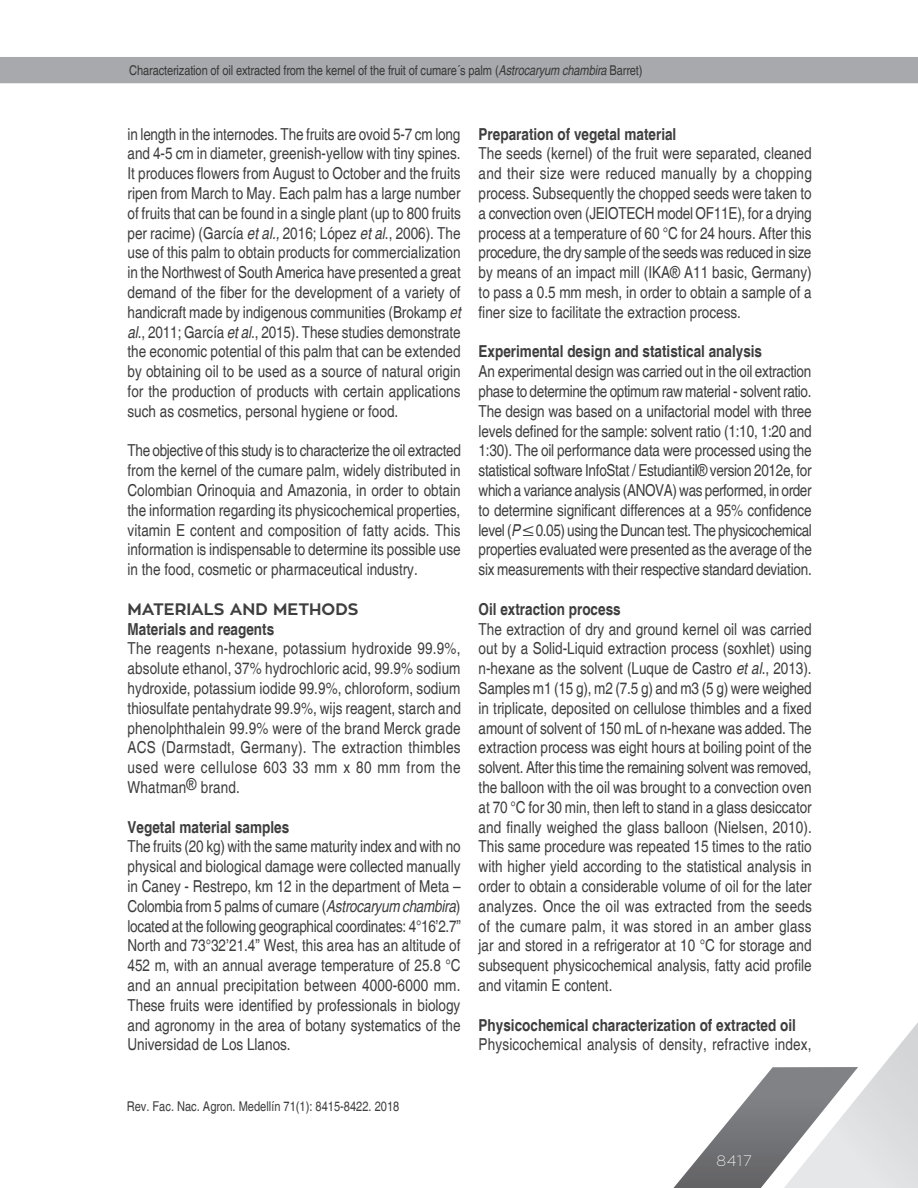
<style>
.page{position:relative;width:918px;height:1188px;background:#fff}
.page>*{position:absolute;margin:0;border:0;box-sizing:border-box;transform-origin:0 0}
.t1{font:condensed 16.5px/19.8px "Helvetica";color:#3e3e3f;text-align:justify}
.t2{font:700 condensed 16.5px "Helvetica";color:#3e3e3f}
.t3{font:700 16.5px "Zona Pro";color:#3e3e3f}
.t4{font:100 15px "Zona Pro";color:#fff}
.t5{font:condensed 13.5px "Helvetica";letter-spacing:-.01em;color:#373837}
.t6{font:condensed 13.5px "Helvetica";color:#3e3e3f}
.s1{font-style:italic}
</style>
<div class="page">
<svg style="left:673px;top:1022px;width:245px;height:166px"></svg>
<div style="left:0;top:57px;width:918px;height:26px;background:#a8a9ad"></div>
<p class="t5" style="left:129px;top:62px;width:515px">Characterization of oil extracted from the kernel of the fruit of cumare´s palm (<span class="s1">Astrocaryum chambira</span> Barret)</p>
<p class="t1" style="left:128px;top:124px;width:335px">in length in the internodes. The fruits are ovoid 5-7 cm long and 4-5 cm in diameter, greenish-yellow with tiny spines.<br>It produces flowers from August to October and the fruits ripen from March to May. Each palm has a large number of fruits that can be found in a single plant (up to 800 fruits per racime) (García <span class="s1">et al.,</span> 2016; López <span class="s1">et al</span>., 2006). The use of this palm to obtain products for commercialization in the Northwest of South America have presented a great demand of the fiber for the development of a variety of handicraft made by indigenous communities (Brokamp <span class="s1">et al</span>., 2011; García <span class="s1">et al</span>., 2015). These studies demonstrate the economic potential of this palm that can be extended by obtaining oil to be used as a source of natural origin for the production of products with certain applications such as cosmetics, personal hygiene or food.</p>
<p class="t1" style="left:128px;top:441px;width:335px">The objective of this study is to characterize the oil extracted from the kernel of the cumare palm, widely distributed in Colombian Orinoquia and Amazonia, in order to obtain the information regarding its physicochemical properties, vitamin E content and composition of fatty acids. This information is indispensable to determine its possible use in the food, cosmetic or pharmaceutical industry.</p>
<p class="t3" style="left:128px;top:598px;width:232px">MATERIALS AND METHODS</p>
<p class="t2" style="left:128px;top:619px;width:148px">Materials and reagents</p>
<p class="t1" style="left:128px;top:639px;width:335px">The reagents n-hexane, potassium hydroxide 99.9%, absolute ethanol, 37% hydrochloric acid, 99.9% sodium hydroxide, potassium iodide 99.9%, chloroform, sodium thiosulfate pentahydrate 99.9%, wijs reagent, starch and phenolphthalein 99.9% were of the brand Merck grade ACS (Darmstadt, Germany). The extraction thimbles used were cellulose 603 33 mm x 80 mm from the Whatman® brand.</p>
<p class="t2" style="left:128px;top:817px;width:163px">Vegetal material samples</p>
<p class="t1" style="left:128px;top:837px;width:335px">The fruits (20 kg) with the same maturity index and with no physical and biological damage were collected manually in Caney - Restrepo, km 12 in the department of Meta – Colombia from 5 palms of cumare (<span class="s1">Astrocaryum chambira</span>) located at the following geographical coordinates: 4°16’2.7” North and 73°32’21.4” West, this area has an altitude of 452 m, with an annual average temperature of 25.8 °C and an annual precipitation between 4000-6000 mm.<br>These fruits were identified by professionals in biology and agronomy in the area of botany systematics of the Universidad de Los Llanos.</p>
<p class="t2" style="left:479px;top:124px;width:199px">Preparation of vegetal material</p>
<p class="t1" style="left:479px;top:144px;width:335px">The seeds (kernel) of the fruit were separated, cleaned and their size were reduced manually by a chopping process. Subsequently the chopped seeds were taken to a convection oven (JEIOTECH model OF11E), for a drying process at a temperature of 60 °C for 24 hours. After this procedure, the dry sample of the seeds was reduced in size by means of an impact mill (IKA® A11 basic, Germany) to pass a 0.5 mm mesh, in order to obtain a sample of a finer size to facilitate the extraction process.</p>
<p class="t2" style="left:479px;top:342px;width:285px">Experimental design and statistical analysis</p>
<p class="t1" style="left:479px;top:362px;width:335px">An experimental design was carried out in the oil extraction phase to determine the optimum raw material - solvent ratio.<br>The design was based on a unifactorial model with three levels defined for the sample: solvent ratio (1:10, 1:20 and 1:30). The oil performance data were processed using the statistical software InfoStat / Estudiantil® version 2012e, for which a variance analysis (ANOVA) was performed, in order to determine significant differences at a 95% confidence level (<span class="s1">P</span>≤0.05) using the Duncan test. The physicochemical properties evaluated were presented as the average of the six measurements with their respective standard deviation.</p>
<p class="t2" style="left:479px;top:599px;width:144px">Oil extraction process</p>
<p class="t1" style="left:479px;top:619px;width:335px">The extraction of dry and ground kernel oil was carried out by a Solid-Liquid extraction process (soxhlet) using n-hexane as the solvent (Luque de Castro <span class="s1">et al</span>., 2013).<br>Samples m1 (15 g), m2 (7.5 g) and m3 (5 g) were weighed in triplicate, deposited on cellulose thimbles and a fixed amount of solvent of 150 mL of n-hexane was added. The extraction process was eight hours at boiling point of the solvent. After this time the remaining solvent was removed, the balloon with the oil was brought to a convection oven at 70 °C for 30 min, then left to stand in a glass desiccator and finally weighed the glass balloon (Nielsen, 2010).<br>This same procedure was repeated 15 times to the ratio with higher yield according to the statistical analysis in order to obtain a considerable volume of oil for the later analyzes. Once the oil was extracted from the seeds of the cumare palm, it was stored in an amber glass jar and stored in a refrigerator at 10 °C for storage and subsequent physicochemical analysis, fatty acid profile and vitamin E content.</p>
<p class="t2" style="left:479px;top:1015px;width:319px">Physicochemical characterization of extracted oil</p>
<p class="t1" style="left:479px;top:1035px;width:335px">Physicochemical analysis of density, refractive index,</p>
<p class="t6" style="left:127px;top:1098px;width:274px">Rev. Fac. Nac. Agron. Medellín 71(1): 8415-8422. 2018</p>
<p class="t4" style="left:716px;top:1151px;width:37px">8417</p>
</div>
